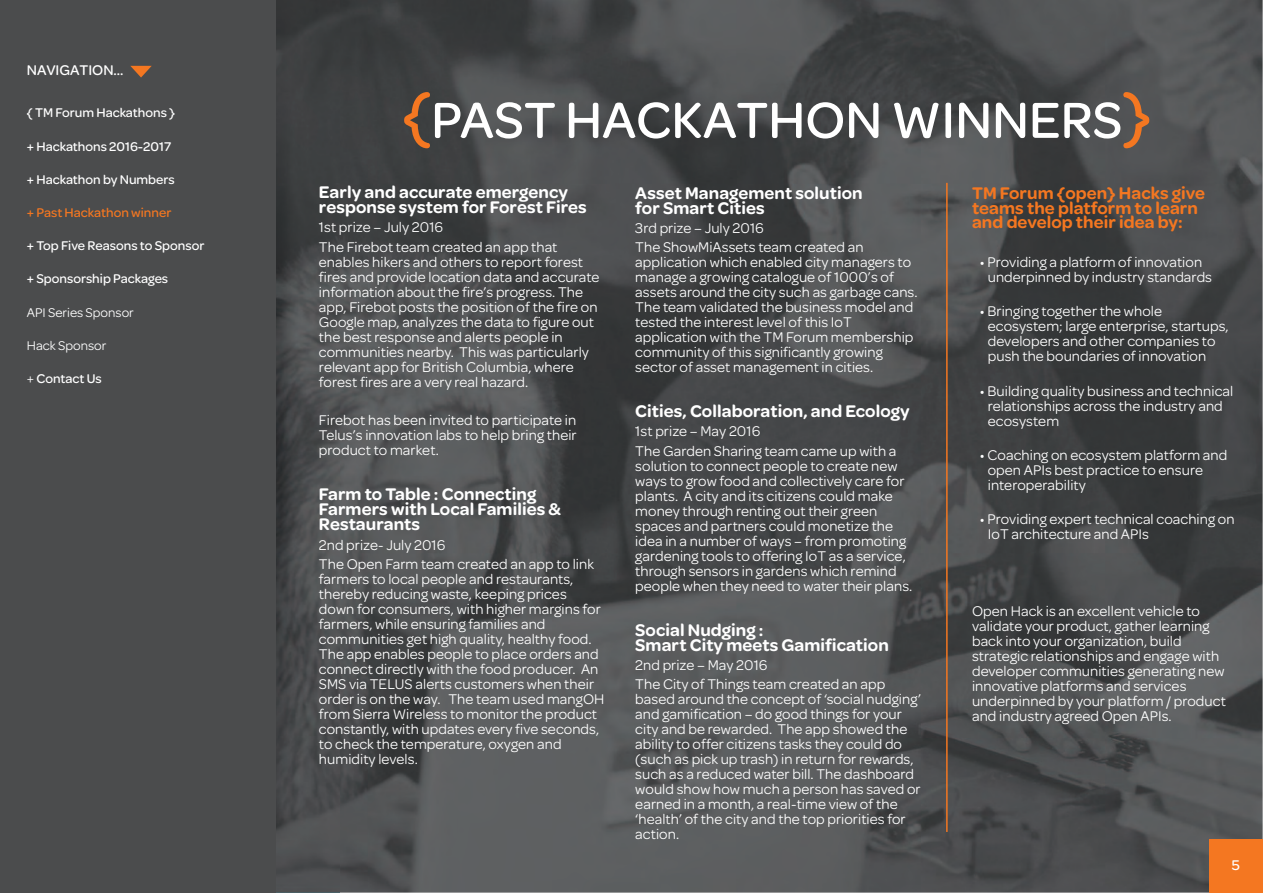
<style>
.page{position:relative;width:1263px;height:893px;background:#fff}
.page>*{position:absolute;margin:0;border:0;box-sizing:border-box;transform-origin:0 0}
.t1{font:500 54px "Omnes";color:#fff}
.t2{font:600 18px/15px "Omnes";letter-spacing:.005em;color:#fff}
.t3{font:600 18px/15px "Omnes";letter-spacing:.005em;color:#f47721}
.t4{font:15px/15px "Omnes";letter-spacing:.005em;color:#fff}
.t5{font:500 15px "Omnes";color:#fff}
.t6{font:500 13.5px "Omnes";color:#fff}
.t7{font:13.5px "Omnes";color:#fff}
.t8{font:500 13.5px "Omnes";color:#f47721}
.s1{font-weight:400}
.s2{font-size:66px;color:#f47721}
</style>
<div class="page">
<img style="left:339px;top:0;width:924px;height:893px">
<img style="left:276px;top:0;width:63px;height:893px">
<div style="left:0;top:0;width:276px;height:893px;background:#4b4c4d"></div>
<div style="left:1209px;top:839px;width:54px;height:54px;background:#f47721"></div>
<hr style="left:946px;top:183px;width:2px;height:649px;background:#f47721">
<svg style="left:130px;top:66px;width:22px;height:12px"></svg>
<p class="t5" style="left:27px;top:60px;width:98px">NAVIGATION...</p>
<p class="t6" style="left:27px;top:104px;width:150px">{ TM Forum Hackathons }</p>
<p class="t6" style="left:27px;top:137px;width:146px">+ Hackathons 2016-2017</p>
<p class="t6" style="left:27px;top:170px;width:149px">+ Hackathon by Numbers</p>
<p class="t8" style="left:27px;top:203px;width:146px">+ Past Hackathon winner</p>
<p class="t6" style="left:27px;top:236px;width:179px">+ Top Five Reasons to Sponsor</p>
<p class="t6" style="left:27px;top:270px;width:143px">+ Sponsorship Packages</p>
<p class="t7" style="left:27px;top:304px;width:108px">API Series Sponsor</p>
<p class="t7" style="left:27px;top:337px;width:81px">Hack Sponsor</p>
<p class="t6" style="left:27px;top:369px;width:76px"><span class="s1">+</span> Contact Us</p>
<h1 class="t1" style="left:403px;top:82px;width:750px"><span class="s2">{</span>PAST HACKATHON WINNERS<span class="s2">}</span></h1>
<p class="t2" style="left:635px;top:184px;width:229px">Asset Management solution for Smart Cities</p>
<p class="t4" style="left:635px;top:218px;width:230px;line-height:19.2px">3rd prize – July 2016<br>The ShowMiAssets team created an</p>
<p class="t4" style="left:635px;top:254px;width:284px">application which enabled city managers to manage a growing catalogue of 1000’s of assets around the city such as garbage cans.<br>The team validated the business model and tested the interest level of this IoT application with the TM Forum membership community of this significantly growing sector of asset management in cities.</p>
<p class="t2" style="left:635px;top:403px;width:276px">Cities, Collaboration, and Ecology</p>
<p class="t4" style="left:635px;top:421px;width:263px;line-height:19.2px">1st prize – May 2016<br>The Garden Sharing team came up with a</p>
<p class="t4" style="left:635px;top:458px;width:279px">solution to connect people to create new ways to grow food and collectively care for plants. A city and its citizens could make money through renting out their green spaces and partners could monetize the idea in a number of ways – from promoting gardening tools to offering IoT as a service, through sensors in gardens which remind people when they need to water their plans.</p>
<p class="t2" style="left:635px;top:621px;width:255px">Social Nudging :<br>Smart City meets Gamification</p>
<p class="t4" style="left:635px;top:655px;width:251px;line-height:19.2px">2nd prize – May 2016<br>The City of Things team created an app</p>
<p class="t4" style="left:635px;top:691px;width:287px">based around the concept of ‘social nudging’ and gamification – do good things for your city and be rewarded. The app showed the ability to offer citizens tasks they could do (such as pick up trash) in return for rewards, such as a reduced water bill. The dashboard would show how much a person has saved or earned in a month, a real-time view of the ‘health’ of the city and the top priorities for action.</p>
<p class="t3" style="left:972px;top:184px;width:235px">TM Forum {open} Hacks give teams the platform to learn and develop their idea by:</p>
<p class="t4" style="left:988px;top:254px;width:226px;text-indent:-8px">• Providing a platform of innovation underpinned by industry standards</p>
<p class="t4" style="left:988px;top:304px;width:242px;text-indent:-8px">• Bringing together the whole ecosystem; large enterprise, startups, developers and other companies to push the boundaries of innovation</p>
<p class="t4" style="left:988px;top:383px;width:247px;text-indent:-8px">• Building quality business and technical relationships across the industry and ecosystem</p>
<p class="t4" style="left:988px;top:447px;width:241px;text-indent:-8px">• Coaching on ecosystem platform and open APIs best practice to ensure interoperability</p>
<p class="t4" style="left:988px;top:511px;width:248px;text-indent:-8px">• Providing expert technical coaching on<br>IoT architecture and APIs</p>
<p class="t2" style="left:319px;top:184px;width:269px">Early and accurate emergency response system for Forest Fires</p>
<p class="t4" style="left:319px;top:218px;width:240px;line-height:19.2px">1st prize – July 2016<br>The Firebot team created an app that</p>
<p class="t4" style="left:319px;top:254px;width:282px">enables hikers and others to report forest fires and provide location data and accurate information about the fire’s progress. The app, Firebot posts the position of the fire on Google map, analyzes the data to figure out the best response and alerts people in communities nearby. This was particularly relevant app for British Columbia, where forest fires are a very real hazard.</p>
<p class="t4" style="left:319px;top:413px;width:259px;text-align:justify">Firebot has been invited to participate in Telus’s innovation labs to help bring their product to market.</p>
<p class="t2" style="left:319px;top:486px;width:243px">Farm to Table : Connecting<br>Farmers with Local Families &amp;<br>Restaurants</p>
<p class="t4" style="left:319px;top:535px;width:277px;line-height:19.2px">2nd prize- July 2016<br>The Open Farm team created an app to link</p>
<p class="t4" style="left:319px;top:571px;width:287px">farmers to local people and restaurants, thereby reducing waste, keeping prices down for consumers, with higher margins for farmers, while ensuring families and communities get high quality, healthy food.<br>The app enables people to place orders and connect directly with the food producer. An SMS via TELUS alerts customers when their order is on the way. The team used mangOH from Sierra Wireless to monitor the product constantly, with updates every five seconds, to check the temperature, oxygen and humidity levels.</p>
<p class="t4" style="left:972px;top:603px;width:255px">Open Hack is an excellent vehicle to validate your product, gather learning back into your organization, build strategic relationships and engage with developer communities generating new innovative platforms and services underpinned by your platform / product and industry agreed Open APIs.</p>
<p class="t5" style="left:1232px;top:855px;width:10px">5</p>
</div>
